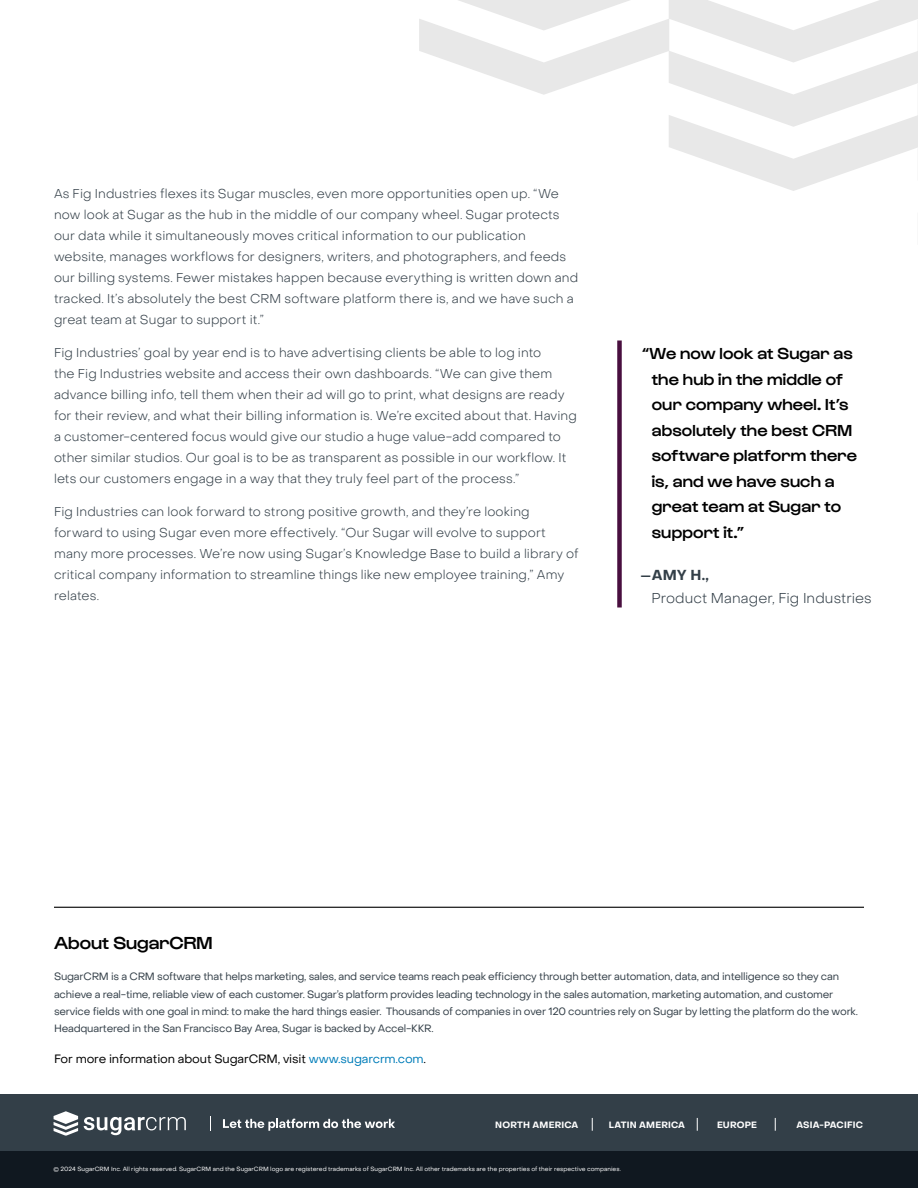
<style>
.page{position:relative;width:918px;height:1188px;background:#fff}
.page>*{position:absolute;margin:0;border:0;box-sizing:border-box;transform-origin:0 0}
.Boilerplate_-_Header{font:500 18px "Gustavo";color:#000}
.Pull_Quote_-_Quote{font:500 16.5px/25.5px "Gustavo";letter-spacing:.01em;color:#000}
.Pull_Quote_-_Attribute{font:300 14.25px/22.5px "Object Sans";letter-spacing:.01em;color:#333f48}
.Body_-_Body{font:300 12.75px/21px "Object Sans";letter-spacing:.01em;color:#333f48}
.Boilerplate_-_CTA{font:12px "Object Sans";letter-spacing:-.01em;color:#000}
.Boilerplate_-_Body{font:10.5px/17.4px "Object Sans";letter-spacing:-.02em;color:#333f48}
.t1{font:700 9.15px "Object Sans";letter-spacing:.02em;color:#fff}
.t2{font:700 9px "Object Sans";letter-spacing:.02em;color:#fff}
.Boilerplate_-_Legal{font:6px "Object Sans";color:#fff}
.s1{font-weight:700;font-size:12px}
.s2{font-weight:700}
.s3{color:#007db9}
</style>
<div class="page">
<svg style="left:419px;top:0;width:499px;height:191px"></svg>
<hr style="left:917px;top:213px;width:1px;height:32px;background:#e8e8e8">
<div style="left:617px;top:340px;width:5px;height:268px;background:#490f3f"></div>
<div style="left:0;top:1094px;width:918px;height:57px;background:#333f48"></div>
<div style="left:0;top:1151px;width:918px;height:37px;background:#101820"></div>
<svg style="left:592px;top:1118px;width:1px;height:13px"></svg>
<svg style="left:697px;top:1118px;width:1px;height:13px"></svg>
<svg style="left:775px;top:1118px;width:1px;height:13px"></svg>
<svg style="left:54px;top:1111px;width:24px;height:25px"></svg>
<svg style="left:84px;top:1117px;width:102px;height:18px"></svg>
<svg style="left:210px;top:1116px;width:1px;height:15px"></svg>
<svg style="left:223px;top:1119px;width:172px;height:12px"></svg>
<hr style="left:54px;top:907px;width:810px;height:1px;background:#000">
<p class="Body_-_Body" style="left:54px;top:183px;width:526px">As Fig Industries flexes its Sugar muscles, even more opportunities open up. “We now look at Sugar as the hub in the middle of our company wheel. Sugar protects our data while it simultaneously moves critical information to our publication website, manages workflows for designers, writers, and photographers, and feeds our billing systems. Fewer mistakes happen because everything is written down and tracked. It’s absolutely the best CRM software platform there is, and we have such a great team at Sugar to support it.”</p>
<p class="Body_-_Body" style="left:54px;top:342px;width:524px">Fig Industries’ goal by year end is to have advertising clients be able to log into<br>the Fig Industries website and access their own dashboards. “We can give them advance billing info, tell them when their ad will go to print, what designs are ready for their review, and what their billing information is. We’re excited about that. Having a customer-centered focus would give our studio a huge value-add compared to other similar studios. Our goal is to be as transparent as possible in our workflow. It lets our customers engage in a way that they truly feel part of the process.”</p>
<p class="Body_-_Body" style="left:54px;top:501px;width:526px">Fig Industries can look forward to strong positive growth, and they’re looking forward to using Sugar even more effectively. “Our Sugar will evolve to support many more processes. We’re now using Sugar’s Knowledge Base to build a library of critical company information to streamline things like new employee training,” Amy relates.</p>
<p class="Pull_Quote_-_Quote" style="left:652px;top:341px;width:207px;text-indent:-10px">“We now look at Sugar as the hub in the middle of our company wheel. It’s absolutely the best CRM software platform there is, and we have such a great team at Sugar to support it.”</p>
<p class="Pull_Quote_-_Attribute" style="left:651px;top:564px;width:222px;text-indent:-10px"><span class="s1">—</span><span class="s2">AMY H.,<br></span>Product Manager, Fig Industries</p>
<p class="Boilerplate_-_Header" style="left:54px;top:933px;width:160px">About SugarCRM</p>
<p class="Boilerplate_-_Body" style="left:54px;top:968px;width:805px">SugarCRM is a CRM software that helps marketing, sales, and service teams reach peak efficiency through better automation, data, and intelligence so they can achieve a real-time, reliable view of each customer. Sugar’s platform provides leading technology in the sales automation, marketing automation, and customer service fields with one goal in mind: to make the hard things easier. Thousands of companies in over 120 countries rely on Sugar by letting the platform do the work.<br>Headquartered in the San Francisco Bay Area, Sugar is backed by Accel-KKR.</p>
<p class="Boilerplate_-_CTA" style="left:54px;top:1052px;width:374px">For more information about SugarCRM, visit <span class="s3">www.sugarcrm.com</span>.</p>
<p class="t2" style="left:495px;top:1119px;width:85px">NORTH AMERICA</p>
<p class="t2" style="left:609px;top:1119px;width:78px">LATIN AMERICA</p>
<p class="t2" style="left:717px;top:1119px;width:42px">EUROPE</p>
<p class="t1" style="left:797px;top:1119px;width:68px">ASIA-PACIFIC</p>
<p class="Boilerplate_-_Legal" style="left:54px;top:1165px;width:569px">© 2024 SugarCRM Inc. All rights reserved. SugarCRM and the SugarCRM logo are registered trademarks of SugarCRM Inc. All other trademarks are the properties of their respective companies.</p>
</div>
